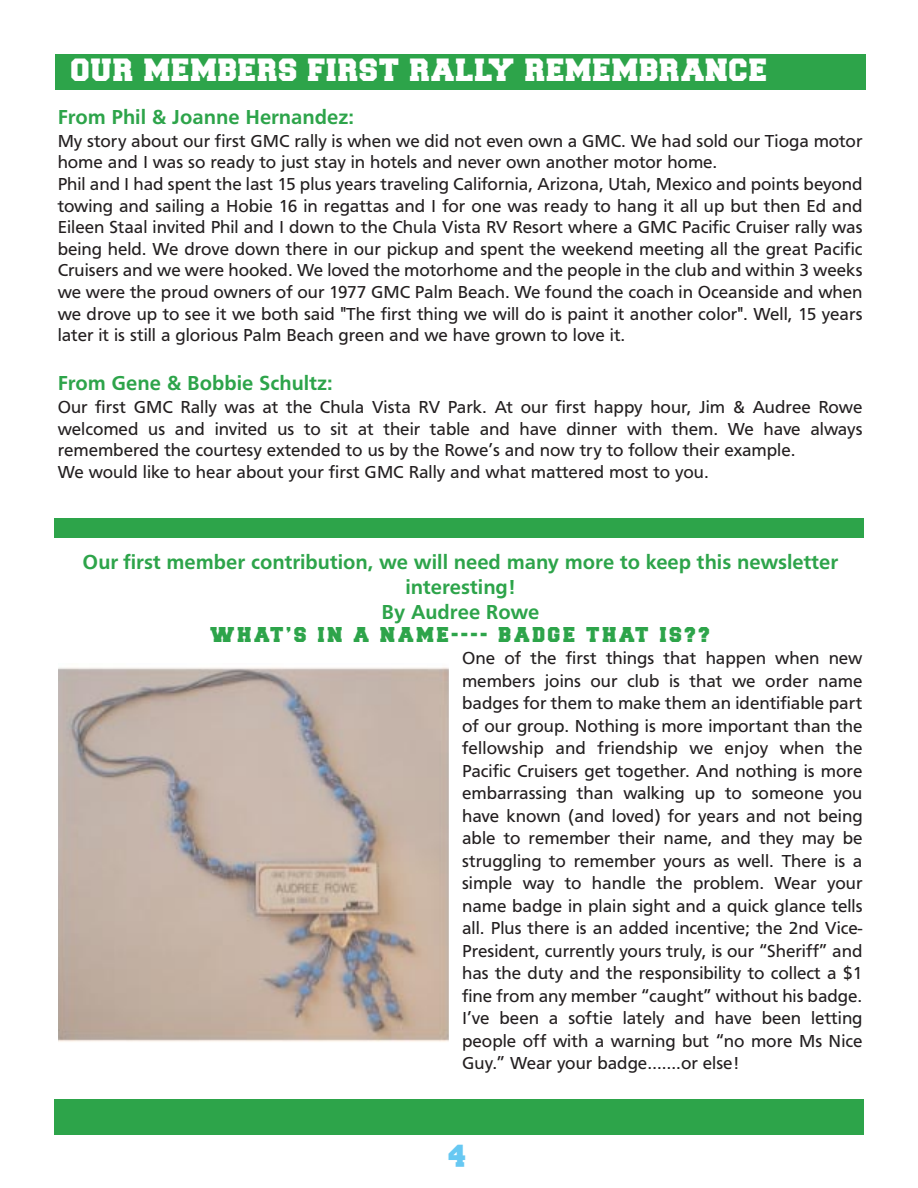
<style>
.page{position:relative;width:918px;height:1188px;background:#fff}
.page>*{position:absolute;margin:0;border:0;box-sizing:border-box;transform-origin:0 0}
.t1{font:900 27px "College";letter-spacing:.035em;color:#fff}
.t2{font:900 27px "College";color:#67c8f2}
.t3{font:500 21px/25.2px "Frutus T";color:#2da44a;text-align:center}
.t4{font:18px/22.5px "Frutus T";color:#231f20}
.t5{font:900 18px "College";letter-spacing:.145em;color:#2da44a}
</style>
<div class="page">
<div style="left:55px;top:1100px;width:809px;height:35px;background:#2da44a"></div>
<div style="left:55px;top:54px;width:810px;height:35px;background:#2da44a"></div>
<img style="left:58px;top:667px;width:391px;height:375px">
<div style="left:54px;top:518px;width:810px;height:19px;background:#2da44a"></div>
<h1 class="t1" style="left:71px;top:56px;width:698px">OUR MEMBERS FIRST RALLY REMEMBRANCE</h1>
<p class="t3" style="left:58px;top:106px;width:298px">From Phil &amp; Joanne Hernandez:</p>
<p class="t4" style="left:58px;top:131px;width:806px;line-height:21.6px">My story about our first GMC rally is when we did not even own a GMC. We had sold our Tioga motor home and I was so ready to just stay in hotels and never own another motor home.<br>Phil and I had spent the last 15 plus years traveling California, Arizona, Utah, Mexico and points beyond towing and sailing a Hobie 16 in regattas and I for one was ready to hang it all up but then Ed and Eileen Staal invited Phil and I down to the Chula Vista RV Resort where a GMC Pacific Cruiser rally was being held. We drove down there in our pickup and spent the weekend meeting all the great Pacific Cruisers and we were hooked. We loved the motorhome and the people in the club and within 3 weeks we were the proud owners of our 1977 GMC Palm Beach. We found the coach in Oceanside and when we drove up to see it we both said "The first thing we will do is paint it another color". Well, 15 years later it is still a glorious Palm Beach green and we have grown to love it.</p>
<p class="t3" style="left:58px;top:372px;width:277px">From Gene &amp; Bobbie Schultz:</p>
<p class="t4" style="left:58px;top:398px;width:806px;line-height:21.6px">Our first GMC Rally was at the Chula Vista RV Park. At our first happy hour, Jim &amp; Audree Rowe welcomed us and invited us to sit at their table and have dinner with them. We have always remembered the courtesy extended to us by the Rowe’s and now try to follow their example.<br>We would like to hear about your first GMC Rally and what mattered most to you.</p>
<p class="t3" style="left:83px;top:551px;width:757px">Our first member contribution, we will need many more to keep this newsletter interesting!<br>By Audree Rowe</p>
<p class="t5" style="left:211px;top:625px;width:501px">WHAT’S IN A NAME---- BADGE THAT IS??</p>
<p class="t4" style="left:462px;top:649px;width:402px;text-align:justify">One of the first things that happen when new members joins our club is that we order name badges for them to make them an identifiable part of our group. Nothing is more important than the fellowship and friendship we enjoy when the Pacific Cruisers get together. And nothing is more embarrassing than walking up to someone you have known (and loved) for years and not being able to remember their name, and they may be struggling to remember yours as well. There is a simple way to handle the problem. Wear your name badge in plain sight and a quick glance tells all. Plus there is an added incentive; the 2nd Vice-President, currently yours truly, is our “Sheriff” and has the duty and the responsibility to collect a $1 fine from any member “caught” without his badge.<br>I’ve been a softie lately and have been letting people off with a warning but “no more Ms Nice Guy.” Wear your badge…….or else!</p>
<h1 class="t2" style="left:448px;top:1142px;width:20px">4</h1>
</div>
